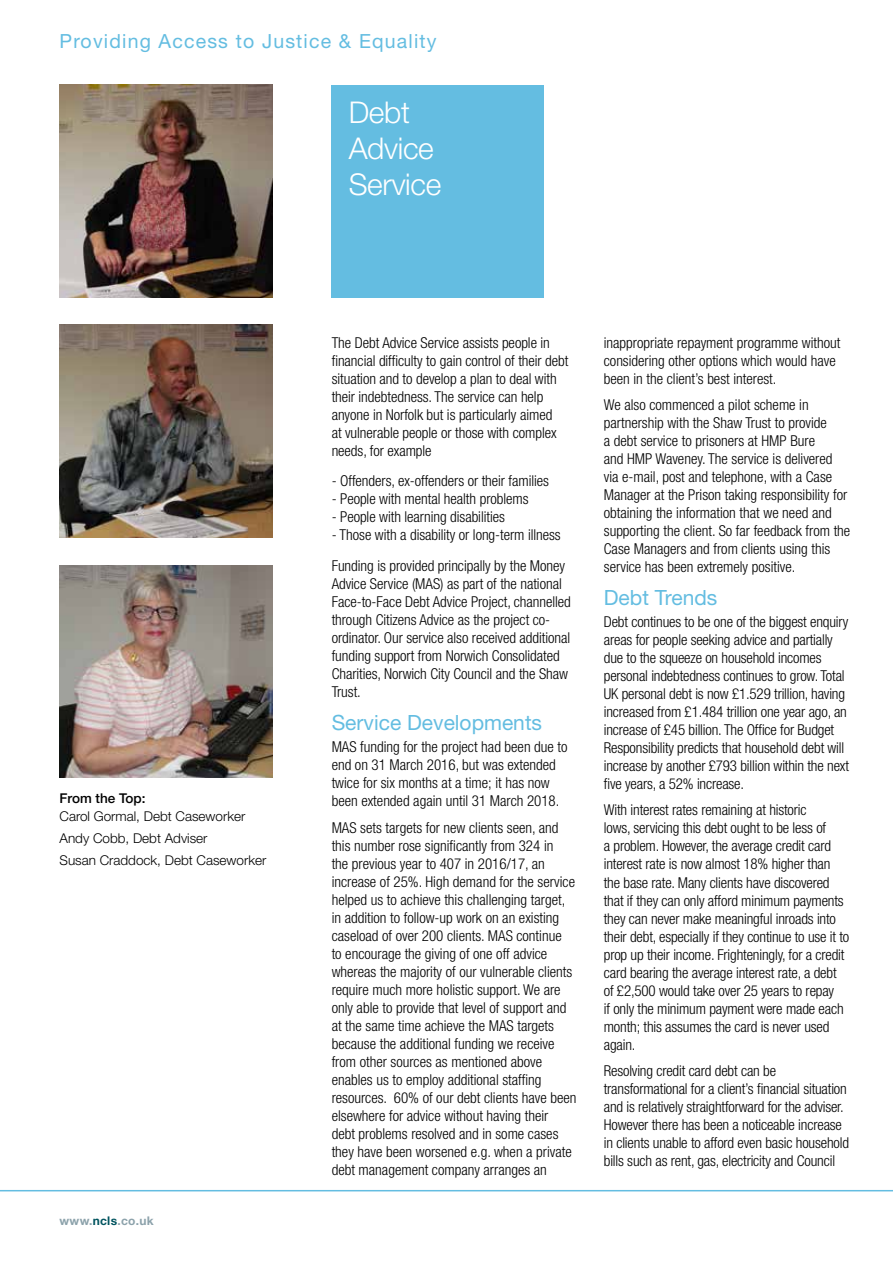
<style>
.page{position:relative;width:893px;height:1263px;background:#fff}
.page>*{position:absolute;margin:0;border:0;box-sizing:border-box;transform-origin:0 0}
.t1{font:300 30px/36px "Helvetica Neue LT Std";letter-spacing:-.01em;color:#fff}
.t2{font:21px "Helvetica Neue LT Std";color:#64bde1}
.t3{font:19.5px "Helvetica Neue LT Std";letter-spacing:.06em;color:#64bde1}
.t4{font:300 condensed 15px/18px "Helvetica Neue LT Std";letter-spacing:-.005em;color:#000}
.t5{font:300 13.5px/22.2px "Helvetica Neue LT Std";color:#000}
.t6{font:500 13.5px "Helvetica Neue LT Std";color:#000}
.t7{font:700 12px "Helvetica Neue LT Std";letter-spacing:.025em;color:#8ca2ab}
.s1{color:#00545f}
</style>
<div class="page">
<hr style="left:0;top:1190px;width:893px;height:1px;background:#64bde1">
<div style="left:332px;top:85px;width:212px;height:212px;background:#64bde1"></div>
<img style="left:60px;top:85px;width:212px;height:212px">
<img style="left:60px;top:325px;width:212px;height:213px">
<img style="left:60px;top:565px;width:212px;height:213px">
<h3 class="t3" style="left:60px;top:29px;width:379px">Providing Access to Justice &amp; Equality</h3>
<h1 class="t1" style="left:349px;top:94px;width:94px">Debt<br>Advice<br>Service</h1>
<p class="t6" style="left:60px;top:790px;width:88px">From the Top:</p>
<p class="t5" style="left:60px;top:804px;width:208px">Carol Gormal, Debt Caseworker<br>Andy Cobb, Debt Adviser<br>Susan Craddock, Debt Caseworker</p>
<p class="t7" style="left:60px;top:1213px;width:96px">www.<span class="s1">ncls</span>.co.uk</p>
<p class="t4" style="left:332px;top:333px;width:238px">The Debt Advice Service assists people in financial difficulty to gain control of their debt situation and to develop a plan to deal with their indebtedness. The service can help anyone in Norfolk but is particularly aimed<br>at vulnerable people or those with complex needs, for example</p>
<p class="t4" style="left:332px;top:472px;width:219px">- Offenders, ex-offenders or their families</p>
<p class="t4" style="left:332px;top:490px;width:198px">- People with mental health problems</p>
<p class="t4" style="left:332px;top:508px;width:175px">- People with learning disabilities</p>
<p class="t4" style="left:332px;top:520px;width:235px;line-height:30.8px">- Those with a disability or long-term illness<br>Funding is provided principally by the Money</p>
<p class="t4" style="left:332px;top:575px;width:241px">Advice Service (MAS) as part of the national Face-to-Face Debt Advice Project, channelled through Citizens Advice as the project co&shy;ordinator. Our service also received additional funding support from Norwich Consolidated Charities, Norwich City Council and the Shaw Trust.</p>
<h2 class="t2" style="left:332px;top:710px;width:212px">Service Developments</h2>
<p class="t4" style="left:332px;top:737px;width:237px">MAS funding for the project had been due to end on 31 March 2016, but was extended twice for six months at a time; it has now been extended again until 31 March 2018.</p>
<p class="t4" style="left:332px;top:818px;width:246px">MAS sets targets for new clients seen, and this number rose significantly from 324 in<br>the previous year to 407 in 2016/17, an increase of 25%. High demand for the service helped us to achieve this challenging target, in addition to follow-up work on an existing caseload of over 200 clients. MAS continue<br>to encourage the giving of one off advice whereas the majority of our vulnerable clients require much more holistic support. We are only able to provide that level of support and at the same time achieve the MAS targets because the additional funding we receive from other sources as mentioned above enables us to employ additional staffing resources. 60% of our debt clients have been elsewhere for advice without having their<br>debt problems resolved and in some cases they have been worsened e.g. when a private debt management company arranges an</p>
<p class="t4" style="left:604px;top:333px;width:238px">inappropriate repayment programme without considering other options which would have been in the client’s best interest.</p>
<p class="t4" style="left:604px;top:396px;width:248px">We also commenced a pilot scheme in partnership with the Shaw Trust to provide<br>a debt service to prisoners at HMP Bure<br>and HMP Waveney. The service is delivered via e-mail, post and telephone, with a Case Manager at the Prison taking responsibility for obtaining the information that we need and supporting the client. So far feedback from the Case Managers and from clients using this service has been extremely positive.</p>
<h2 class="t2" style="left:604px;top:585px;width:115px">Debt Trends</h2>
<p class="t4" style="left:604px;top:612px;width:247px">Debt continues to be one of the biggest enquiry areas for people seeking advice and partially due to the squeeze on household incomes personal indebtedness continues to grow. Total UK personal debt is now £1.529 trillion, having increased from £1.484 trillion one year ago, an increase of £45 billion. The Office for Budget Responsibility predicts that household debt will increase by another £793 billion within the next five years, a 52% increase.</p>
<p class="t4" style="left:604px;top:801px;width:247px">With interest rates remaining at historic<br>lows, servicing this debt ought to be less of<br>a problem. However, the average credit card interest rate is now almost 18% higher than the base rate. Many clients have discovered that if they can only afford minimum payments they can never make meaningful inroads into their debt, especially if they continue to use it to prop up their income. Frighteningly, for a credit card bearing the average interest rate, a debt of £2,500 would take over 25 years to repay<br>if only the minimum payment were made each month; this assumes the card is never used again.</p>
<p class="t4" style="left:604px;top:1061px;width:247px">Resolving credit card debt can be transformational for a client’s financial situation and is relatively straightforward for the adviser.<br>However there has been a noticeable increase in clients unable to afford even basic household bills such as rent, gas, electricity and Council</p>
</div>
